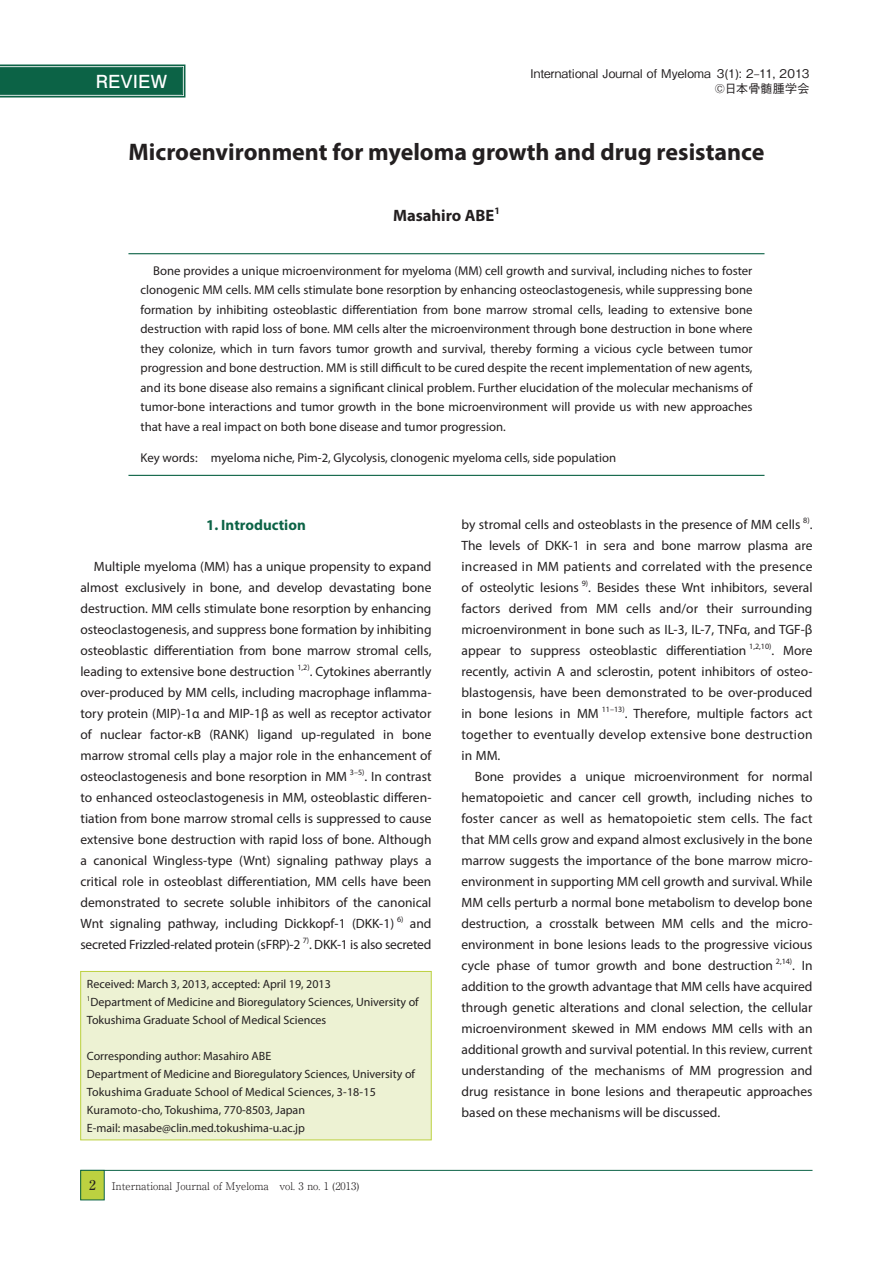
<style>
.page{position:relative;width:893px;height:1263px;background:#fff}
.page>*{position:absolute;margin:0;border:0;box-sizing:border-box;transform-origin:0 0}
.t1{font:700 24px "Myriad Pro";color:#231f20}
.t2{font:700 18px "Futo Go B101 Pro";color:#fff}
.t3{font:700 16.5px "Myriad Pro";color:#231f20}
.t4{font:700 15px "Myriad Pro";color:#0c6346}
.t5{font:13.5px/21px "Myriad Pro";color:#231f20;text-align:justify}
.t6{font:12.75px/19.5px "Myriad Pro";color:#231f20;text-align:justify}
.t7{font:12px/18px "Myriad Pro";color:#231f20}
.t8{font:500 12px "Gothic BBB Pro";letter-spacing:.01em;color:#231f20}
.t9{font:300 10.5px "Ryumin Pro";color:#231f20}
.s1{font-weight:500;font-size:13.5px}
</style>
<div class="page">
<hr style="left:80px;top:1170px;width:732px;height:1px;background:#0c6346">
<div style="left:81px;top:1170px;width:23px;height:30px;background:#bcd140"></div>
<div style="left:80px;top:1170px;width:24px;height:30px;border:1px solid #0c6346"></div>
<div style="left:81px;top:971px;width:350px;height:169px;background:#edf2d3"></div>
<div style="left:80px;top:971px;width:351px;height:169px;border:1px solid #bcd140"></div>
<svg style="left:0;top:64px;width:186px;height:34px;background:#207055"></svg>
<hr style="left:128px;top:253px;width:636px;height:1px;background:#0c6346">
<hr style="left:128px;top:475px;width:636px;height:1px;background:#0c6346">
<h2 class="t2" style="left:96px;top:67px;width:73px">REVIEW</h2>
<p class="t8" style="left:530px;top:64px;width:281px">International Journal of Myeloma 3(1): 2–11, 2013</p>
<p class="t8" style="left:715px;top:79px;width:96px">©日本骨髄腫学会</p>
<h1 class="t1" style="left:129px;top:136px;width:637px">Microenvironment for myeloma growth and drug resistance</h1>
<p class="t3" style="left:393px;top:204px;width:108px">Masahiro ABE<sup>1</sup></p>
<p class="t6" style="left:140px;top:260px;width:614px;text-indent:13px">Bone provides a unique microenvironment for myeloma (MM) cell growth and survival, including niches to foster clonogenic MM cells. MM cells stimulate bone resorption by enhancing osteoclastogenesis, while suppressing bone formation by inhibiting osteoblastic differentiation from bone marrow stromal cells, leading to extensive bone destruction with rapid loss of bone. MM cells alter the microenvironment through bone destruction in bone where they colonize, which in turn favors tumor growth and survival, thereby forming a vicious cycle between tumor progression and bone destruction. MM is still difficult to be cured despite the recent implementation of new agents, and its bone disease also remains a significant clinical problem. Further elucidation of the molecular mechanisms of tumor-bone interactions and tumor growth in the bone microenvironment will provide us with new approaches that have a real impact on both bone disease and tumor progression.</p>
<p class="t6" style="left:140px;top:448px;width:477px">Key words: myeloma niche, Pim-2, Glycolysis, clonogenic myeloma cells, side population</p>
<p class="t4" style="left:206px;top:515px;width:101px">1. Introduction</p>
<p class="t5" style="left:80px;top:556px;width:353px;text-indent:14px">Multiple myeloma (MM) has a unique propensity to expand almost exclusively in bone, and develop devastating bone destruction. MM cells stimulate bone resorption by enhancing osteoclastogenesis, and suppress bone formation by inhibiting osteoblastic differentiation from bone marrow stromal cells, leading to extensive bone destruction <sup>1,2)</sup>. Cytokines aberrantly over-produced by MM cells, including macrophage inflamma&shy;tory protein (MIP)-1α and MIP-1β as well as receptor activator of nuclear factor-κB (RANK) ligand up-regulated in bone marrow stromal cells play a major role in the enhancement of osteoclastogenesis and bone resorption in MM <sup>3–5)</sup>. In contrast to enhanced osteoclastogenesis in MM, osteoblastic differen&shy;tiation from bone marrow stromal cells is suppressed to cause extensive bone destruction with rapid loss of bone. Although a canonical Wingless-type (Wnt) signaling pathway plays a critical role in osteoblast differentiation, MM cells have been demonstrated to secrete soluble inhibitors of the canonical Wnt signaling pathway, including Dickkopf-1 (DKK-1) <sup>6)</sup> and secreted Frizzled-related protein (sFRP)-2 <sup>7)</sup>. DKK-1 is also secreted</p>
<p class="t7" style="left:87px;top:974px;width:333px">Received: March 3, 2013, accepted: April 19, 2013<br><sup>1</sup>Department of Medicine and Bioregulatory Sciences, University of<br>Tokushima Graduate School of Medical Sciences</p>
<p class="t7" style="left:87px;top:1046px;width:330px">Corresponding author: Masahiro ABE<br>Department of Medicine and Bioregulatory Sciences, University of Tokushima Graduate School of Medical Sciences, 3-18-15<br>Kuramoto-cho, Tokushima, 770-8503, Japan<br>E-mail: masabe@clin.med.tokushima-u.ac.jp</p>
<p class="t9" style="left:89px;top:1177px;width:271px"><span class="s1">2</span> International Journal of Myeloma vol. 3 no. 1 (2013)</p>
<p class="t5" style="left:461px;top:514px;width:353px">by stromal cells and osteoblasts in the presence of MM cells <sup>8)</sup>.<br>The levels of DKK-1 in sera and bone marrow plasma are increased in MM patients and correlated with the presence of osteolytic lesions <sup>9)</sup>. Besides these Wnt inhibitors, several factors derived from MM cells and/or their surrounding microenvironment in bone such as IL-3, IL-7, TNFα, and TGF-β appear to suppress osteoblastic differentiation <sup>1,2,10)</sup>. More recently, activin A and sclerostin, potent inhibitors of osteo&shy;blastogensis, have been demonstrated to be over-produced in bone lesions in MM <sup>11–13)</sup>. Therefore, multiple factors act together to eventually develop extensive bone destruction in MM.</p>
<p class="t5" style="left:461px;top:766px;width:353px;text-indent:14px">Bone provides a unique microenvironment for normal hematopoietic and cancer cell growth, including niches to foster cancer as well as hematopoietic stem cells. The fact that MM cells grow and expand almost exclusively in the bone marrow suggests the importance of the bone marrow micro&shy;environment in supporting MM cell growth and survival. While MM cells perturb a normal bone metabolism to develop bone destruction, a crosstalk between MM cells and the micro&shy;environment in bone lesions leads to the progressive vicious cycle phase of tumor growth and bone destruction <sup>2,14)</sup>. In addition to the growth advantage that MM cells have acquired through genetic alterations and clonal selection, the cellular microenvironment skewed in MM endows MM cells with an additional growth and survival potential. In this review, current understanding of the mechanisms of MM progression and drug resistance in bone lesions and therapeutic approaches based on these mechanisms will be discussed.</p>
</div>
